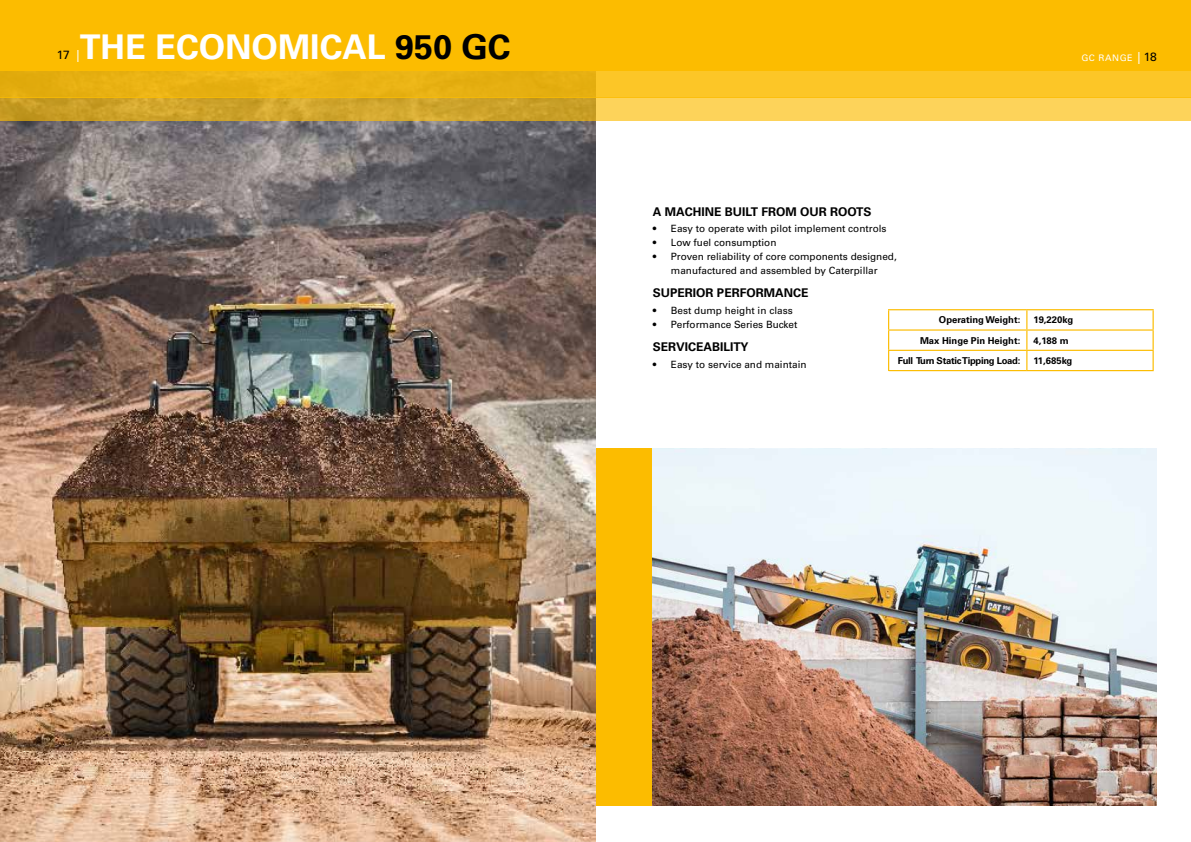
<style>
.page{position:relative;width:1191px;height:842px;background:#fff}
.page>*{position:absolute;margin:0;border:0;box-sizing:border-box;transform-origin:0 0}
.t1{font:700 34px "Univers LT Std";color:#fff}
.t2{font:700 12px "Univers LT Std";color:#000}
.t3{font:12px "Univers LT Std";color:#000}
.t4{font:10px/14px "Univers LT Std";color:#000;text-align:center}
.t5{font:700 9.5px "Univers LT Std";color:#000}
.t6{font:700 9.5px "Univers LT Std";letter-spacing:-.03em;color:#000}
.t7{font:9px "Univers LT Std";letter-spacing:.06em;color:#fff}
.s1{color:#000}
.s2{color:#fff}
.s3{font-size:12px}
.s4{font-size:12px;color:#000}
</style>
<div class="page">
<img style="left:652px;top:448px;width:505px;height:358px">
<div style="left:574px;top:444px;width:78px;height:364px;background:#fcbc00"></div>
<svg style="left:888px;top:310px;width:266px;height:62px"></svg>
<hr style="left:888px;top:309px;width:139px;height:1px;background:#fcbc00">
<hr style="left:1027px;top:309px;width:126px;height:1px;background:#fcbc00">
<div style="left:595px;top:806px;width:566px;height:16px;background:#fff"></div>
<div style="left:595px;top:432px;width:566px;height:16px;background:#fff"></div>
<img style="left:0;top:121px;width:595px;height:721px">
<div style="left:0;top:0;width:1191px;height:56px;background:#fcbc00"></div>
<svg style="left:0;top:56px;width:1191px;height:41px;background:#f5bb12"></svg>
<svg style="left:0;top:97px;width:1191px;height:24px;background:#e6ba3f"></svg>
<h1 class="t1" style="left:80px;top:27px;width:432px">THE ECONOMICAL <span class="s1">950 GC</span></h1>
<p class="t3" style="left:57px;top:47px;width:24px">17 <span class="s2">|</span></p>
<p class="t7" style="left:1081px;top:53px;width:77px">GC RANGE <span class="s3">|</span> <span class="s4">18</span></p>
<p class="t2" style="left:653px;top:204px;width:220px">A MACHINE BUILT FROM OUR ROOTS</p>
<p class="t4" style="left:653px;top:222px;width:235px">• Easy to operate with pilot implement controls</p>
<p class="t4" style="left:653px;top:236px;width:125px">• Low fuel consumption</p>
<p class="t4" style="left:653px;top:250px;width:245px">• Proven reliability of core components designed, manufactured and assembled by Caterpillar</p>
<p class="t2" style="left:653px;top:286px;width:157px">SUPERIOR PERFORMANCE</p>
<p class="t4" style="left:653px;top:304px;width:141px">• Best dump height in class</p>
<p class="t4" style="left:653px;top:318px;width:146px">• Performance Series Bucket</p>
<p class="t2" style="left:653px;top:340px;width:97px">SERVICEABILITY</p>
<p class="t4" style="left:653px;top:357px;width:155px">• Easy to service and maintain</p>
<p class="t5" style="left:939px;top:314px;width:83px">Operating Weight:</p>
<p class="t5" style="left:1033px;top:314px;width:41px">19,220kg</p>
<p class="t5" style="left:920px;top:335px;width:102px">Max Hinge Pin Height:</p>
<p class="t5" style="left:1033px;top:335px;width:37px">4,188 m</p>
<p class="t6" style="left:898px;top:355px;width:124px">Full Turn Static Tipping Load:</p>
<p class="t5" style="left:1033px;top:355px;width:40px">11,685kg</p>
</div>
